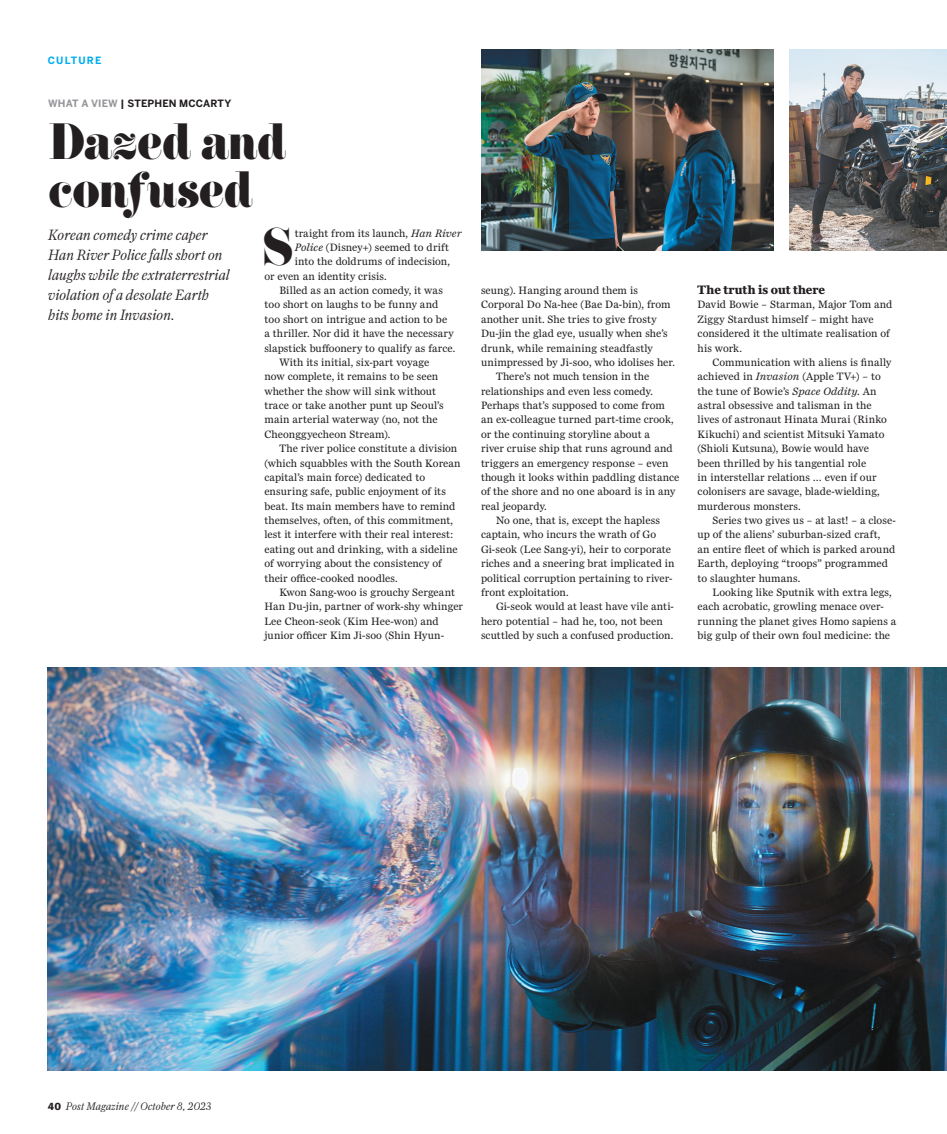
<style>
.page{position:relative;width:947px;height:1134px;background:#fff}
.page>*{position:absolute;margin:0;border:0;box-sizing:border-box;transform-origin:0 0}
.Firenze_drop_cap_3_l{font:47.25px "Firenze";color:#231f20}
.Firenze_heads{font:45px/47.5px "Firenze";letter-spacing:-.02em;color:#231f20}
.Subtitle{font:italic 300 15px/20px "Farnham Display";letter-spacing:-.005em;color:#231f20}
.Miller_Daily_Two_bod{font:700 12.5px "Miller Daily Two";letter-spacing:.005em;color:#231f20}
.Miller_Daily_Two_bod-2{font:11px/14.4px "Miller Daily Two";letter-spacing:.01em;color:#231f20}
.Firenze_drop_cap_3_l-2{font:11px "Miller Daily Two";letter-spacing:.01em;color:#231f20}
.folio_number_left_pa{font:italic 300 11px "Farnham Display";letter-spacing:.01em;color:#231f20}
.Labels_byline{font:700 10px "Benton Sans";letter-spacing:.01em;color:#231f20}
.t1{font:700 10px "Benton Sans";letter-spacing:.11em;color:#00aeef}
.s1{color:#939598}
.s2{font-style:italic}
.s3{font-family:"Amplitude";font-weight:700;font-style:normal}
</style>
<div class="page">
<img style="left:48px;top:668px;width:898px;height:402px">
<img style="left:481px;top:50px;width:292px;height:201px">
<img style="left:789px;top:50px;width:157px;height:201px">
<p class="t1" style="left:48px;top:54px;width:55px">CULTURE</p>
<p class="Labels_byline" style="left:48px;top:98px;width:185px"><span class="s1">WHAT A VIEW</span> | STEPHEN MCCARTY</p>
<p class="Firenze_heads" style="left:48px;top:118px;width:239px">Dazed and confused</p>
<p class="Subtitle" style="left:48px;top:224px;width:183px">Korean comedy crime caper<br>Han River Police falls short on laughs while the extraterrestrial violation of a desolate Earth hits home in Invasion.</p>
<p class="Firenze_drop_cap_3_l" style="left:263px;top:215px;width:32px">S</p>
<p class="Firenze_drop_cap_3_l-2" style="left:294px;top:226px;width:168px">traight from its launch, <span class="s2">Han River</span></p>
<p class="Firenze_drop_cap_3_l-2" style="left:294px;top:240px;width:156px"><span class="s2">Police</span> (Disney+) seemed to drift</p>
<p class="Firenze_drop_cap_3_l-2" style="left:294px;top:255px;width:157px">into the doldrums of indecision,</p>
<p class="Firenze_drop_cap_3_l-2" style="left:264px;top:269px;width:124px">or even an identity crisis.</p>
<p class="Miller_Daily_Two_bod-2" style="left:264px;top:283px;width:192px;text-indent:15px">Billed as an action comedy, it was too short on laughs to be funny and too short on intrigue and action to be a thriller. Nor did it have the necessary slapstick buffoonery to qualify as farce.</p>
<p class="Miller_Daily_Two_bod-2" style="left:264px;top:355px;width:181px;text-indent:15px">With its initial, six-part voyage now complete, it remains to be seen whether the show will sink without trace or take another punt up Seoul’s main arterial waterway (no, not the Cheonggyecheon Stream).</p>
<p class="Miller_Daily_Two_bod-2" style="left:264px;top:441px;width:198px;text-indent:15px">The river police constitute a division (which squabbles with the South Korean capital’s main force) dedicated to ensuring safe, public enjoyment of its beat. Its main members have to remind themselves, often, of this commitment, lest it interfere with their real interest: eating out and drinking, with a sideline of worrying about the consistency of their office-cooked noodles.</p>
<p class="Miller_Daily_Two_bod-2" style="left:264px;top:585px;width:200px;text-indent:15px">Kwon Sang-woo is grouchy Sergeant Han Du-jin, partner of work-shy whinger Lee Cheon-seok (Kim Hee-won) and junior officer Kim Ji-soo (Shin Hyun-</p>
<p class="Miller_Daily_Two_bod-2" style="left:481px;top:283px;width:195px">seung). Hanging around them is Corporal Do Na-hee (Bae Da-bin), from another unit. She tries to give frosty Du-jin the glad eye, usually when she’s drunk, while remaining steadfastly unimpressed by Ji-soo, who idolises her.</p>
<p class="Miller_Daily_Two_bod-2" style="left:481px;top:369px;width:200px;text-indent:15px">There’s not much tension in the relationships and even less comedy.<br>Perhaps that’s supposed to come from an ex-colleague turned part-time crook, or the continuing storyline about a<br>river cruise ship that runs aground and triggers an emergency response – even though it looks within paddling distance of the shore and no one aboard is in any real jeopardy.</p>
<p class="Miller_Daily_Two_bod-2" style="left:481px;top:513px;width:195px;text-indent:15px">No one, that is, except the hapless captain, who incurs the wrath of Go Gi-seok (Lee Sang-yi), heir to corporate riches and a sneering brat implicated in political corruption pertaining to river&shy;front exploitation.</p>
<p class="Miller_Daily_Two_bod-2" style="left:481px;top:599px;width:194px;text-indent:15px">Gi-seok would at least have vile anti&shy;hero potential – had he, too, not been scuttled by such a confused production.</p>
<p class="Miller_Daily_Two_bod" style="left:697px;top:283px;width:129px">The truth is out there</p>
<p class="Miller_Daily_Two_bod-2" style="left:697px;top:297px;width:196px">David Bowie – Starman, Major Tom and<br>Ziggy Stardust himself – might have considered it the ultimate realisation of his work.</p>
<p class="Miller_Daily_Two_bod-2" style="left:697px;top:355px;width:195px;text-indent:15px">Communication with aliens is finally achieved in <span class="s2">Invasion</span> (Apple TV+) – to the tune of Bowie’s <span class="s2">Space Oddity</span>. An astral obsessive and talisman in the lives of astronaut Hinata Murai (Rinko Kikuchi) and scientist Mitsuki Yamato (Shioli Kutsuna), Bowie would have been thrilled by his tangential role<br>in interstellar relations … even if our colonisers are savage, blade-wielding, murderous monsters.</p>
<p class="Miller_Daily_Two_bod-2" style="left:697px;top:513px;width:200px;text-indent:15px">Series two gives us – at last! – a close&shy;up of the aliens’ suburban-sized craft,<br>an entire fleet of which is parked around Earth, deploying “troops” programmed to slaughter humans.</p>
<p class="Miller_Daily_Two_bod-2" style="left:697px;top:585px;width:200px;text-indent:15px">Looking like Sputnik with extra legs, each acrobatic, growling menace over&shy;running the planet gives Homo sapiens a big gulp of their own foul medicine: the</p>
<p class="folio_number_left_pa" style="left:48px;top:1099px;width:165px"><span class="s3">40</span> Post Magazine // October 8, 2023</p>
</div>
